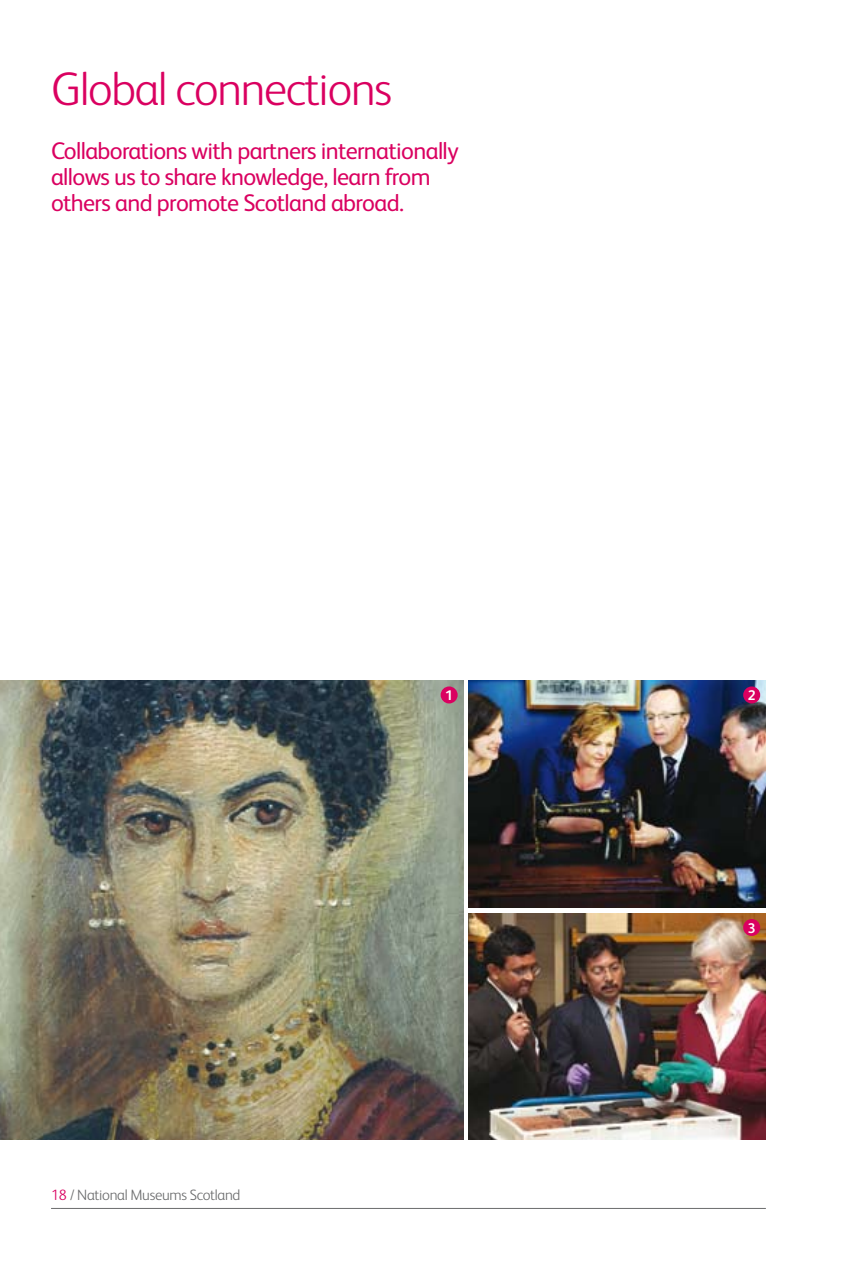
<style>
.page{position:relative;width:851px;height:1276px;background:#fff}
.page>*{position:absolute;margin:0;border:0;box-sizing:border-box;transform-origin:0 0}
.t1{font:300 47px "FS Albert";letter-spacing:-.025em;color:#da0060}
.t2{font:24px/26px "FS Albert";letter-spacing:-.025em;color:#da0060}
.t3{font:300 15px "FS Albert";letter-spacing:-.02em;color:#6b6c6d}
.t4{font:700 14px "FS Albert";color:#fff}
.s1{color:#da0060}
</style>
<div class="page">
<hr style="left:51px;top:1208px;width:714px;height:1px;background:#6b6c6d">
<img style="left:0;top:680px;width:463px;height:460px">
<img style="left:469px;top:680px;width:296px;height:227px">
<img style="left:469px;top:913px;width:296px;height:227px">
<div style="left:743px;top:686px;width:17px;height:17px;background:#da0060;border-radius:50%"></div>
<div style="left:743px;top:919px;width:17px;height:17px;background:#da0060;border-radius:50%"></div>
<div style="left:440px;top:686px;width:17px;height:17px;background:#da0060;border-radius:50%"></div>
<h1 class="t1" style="left:51px;top:62px;width:342px">Global connections</h1>
<p class="t2" style="left:51px;top:138px;width:409px">Collaborations with partners internationally allows us to share knowledge, learn from others and promote Scotland abroad.</p>
<p class="t4" style="left:445px;top:687px;width:9px">1</p>
<p class="t4" style="left:747px;top:687px;width:9px">2</p>
<p class="t3" style="left:51px;top:1186px;width:191px"><span class="s1">18</span> / National Museums Scotland</p>
<p class="t4" style="left:747px;top:920px;width:9px">3</p>
</div>
